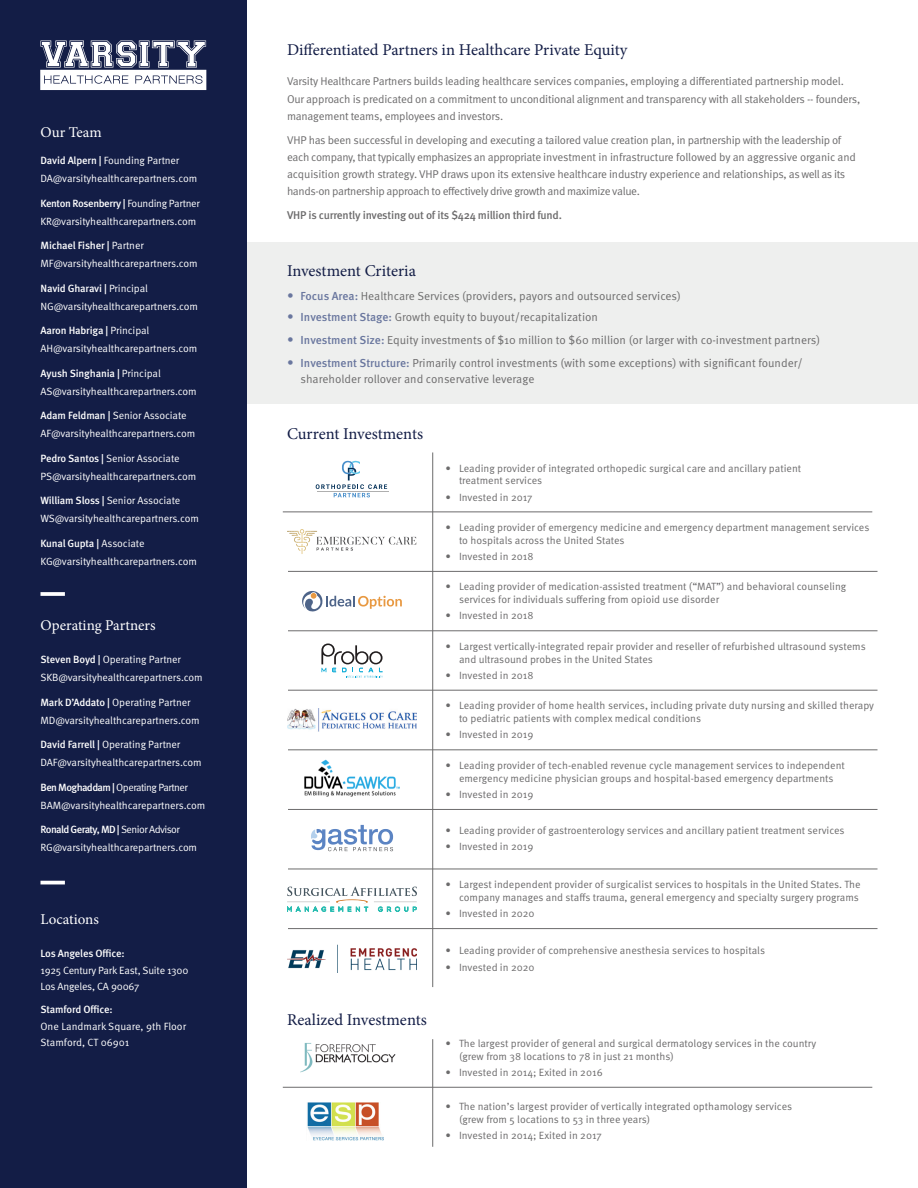
<style>
.page{position:relative;width:918px;height:1188px;background:#fff}
.page>*{position:absolute;margin:0;border:0;box-sizing:border-box;transform-origin:0 0}
.t1{font:16.5px "Minion Pro";color:#131d46}
.t2{font:15px "Minion Pro";color:#fff}
.t3{font:11.7px/16.5px "Meta Pro Norm";color:#6c6b6c}
.t4{font:11.7px "Meta Pro Norm";color:#6c6c6c}
.t5{font:11.25px/17.2px "Meta Pro Norm";letter-spacing:-.02em;color:#6c6b6c}
.t6{font:500 11.25px "Meta Pro";letter-spacing:-.02em;color:#6c6b6c}
.t7{font:10.5px/12.6px "Meta Pro Norm";color:#6c6b6c}
.t8{font:10.5px/18px "Meta Pro Norm";letter-spacing:-.01em;color:#fff}
.s1{font-family:"Meta Pro";font-weight:500}
.s2{font-size:12.75px;color:#69769e}
.s3{font-family:"Meta Pro";font-weight:500;color:#69769e}
</style>
<div class="page">
<div style="left:247px;top:242px;width:671px;height:162px;background:#eeefee"></div>
<div style="left:0;top:0;width:247px;height:1188px;background:#131d46"></div>
<hr style="left:40px;top:881px;width:25px;height:3px;background:#fff">
<svg style="left:40px;top:41px;width:166px;height:49px"></svg>
<svg style="left:40px;top:592px;width:25px;height:4px"></svg>
<svg style="left:316px;top:461px;width:71px;height:36px"></svg>
<hr style="left:317px;top:491px;width:71px;height:1px;background:#afafaf">
<svg style="left:321px;top:644px;width:62px;height:34px"></svg>
<svg style="left:302px;top:591px;width:100px;height:20px"></svg>
<svg style="left:287px;top:529px;width:130px;height:25px"></svg>
<img style="left:287px;top:708px;width:130px;height:23px">
<svg style="left:287px;top:887px;width:130px;height:24px"></svg>
<hr style="left:287px;top:902px;width:43px;height:1px;background:#d2d3d3">
<hr style="left:374px;top:902px;width:43px;height:1px;background:#d2d3d3">
<img style="left:304px;top:760px;width:96px;height:37px">
<svg style="left:311px;top:825px;width:82px;height:26px"></svg>
<img style="left:287px;top:945px;width:130px;height:28px">
<hr style="left:432px;top:452px;width:1px;height:535px;background:#6c6b6c">
<hr style="left:432px;top:1039px;width:1px;height:108px;background:#6c6b6c">
<hr style="left:283px;top:512px;width:589px;height:1px;background:#6c6b6c">
<hr style="left:283px;top:1087px;width:589px;height:1px;background:#6c6b6c">
<hr style="left:288px;top:571px;width:590px;height:1px;background:#6c6b6c">
<hr style="left:288px;top:631px;width:590px;height:1px;background:#6c6b6c">
<hr style="left:288px;top:750px;width:590px;height:1px;background:#6c6b6c">
<hr style="left:288px;top:809px;width:590px;height:1px;background:#6c6b6c">
<hr style="left:288px;top:869px;width:590px;height:1px;background:#6c6b6c">
<hr style="left:288px;top:928px;width:590px;height:1px;background:#6c6b6c">
<hr style="left:288px;top:690px;width:590px;height:1px;background:#6c6b6c">
<img style="left:300px;top:1043px;width:96px;height:30px">
<img style="left:307px;top:1102px;width:77px;height:39px">
<p class="t2" style="left:40px;top:122px;width:63px">Our Team</p>
<p class="t8" style="left:40px;top:151px;width:158px"><span class="s1">David Alpern |</span> Founding Partner<br>DA@varsityhealthcarepartners.com</p>
<p class="t8" style="left:40px;top:193px;width:161px"><span class="s1">Kenton Rosenberry |</span> Founding Partner<br>KR@varsityhealthcarepartners.com</p>
<p class="t8" style="left:40px;top:236px;width:159px"><span class="s1">Michael Fisher |</span> Partner<br>MF@varsityhealthcarepartners.com</p>
<p class="t8" style="left:40px;top:278px;width:159px"><span class="s1">Navid Gharavi |</span> Principal<br>NG@varsityhealthcarepartners.com</p>
<p class="t8" style="left:40px;top:321px;width:158px"><span class="s1">Aaron Habriga |</span> Principal<br>AH@varsityhealthcarepartners.com</p>
<p class="t8" style="left:40px;top:363px;width:158px"><span class="s1">Ayush Singhania |</span> Principal<br>AS@varsityhealthcarepartners.com</p>
<p class="t8" style="left:40px;top:406px;width:156px"><span class="s1">Adam Feldman |</span> Senior Associate<br>AF@varsityhealthcarepartners.com</p>
<p class="t8" style="left:40px;top:448px;width:157px"><span class="s1">Pedro Santos |</span> Senior Associate<br>PS@varsityhealthcarepartners.com</p>
<p class="t8" style="left:40px;top:491px;width:160px"><span class="s1">William Sloss |</span> Senior Associate<br>WS@varsityhealthcarepartners.com</p>
<p class="t8" style="left:40px;top:533px;width:158px"><span class="s1">Kunal Gupta |</span> Associate<br>KG@varsityhealthcarepartners.com</p>
<p class="t2" style="left:40px;top:615px;width:117px">Operating Partners</p>
<p class="t8" style="left:40px;top:650px;width:164px"><span class="s1">Steven Boyd |</span> Operating Partner<br>SKB@varsityhealthcarepartners.com</p>
<p class="t8" style="left:40px;top:692px;width:161px"><span class="s1">Mark D’Addato |</span> Operating Partner<br>MD@varsityhealthcarepartners.com</p>
<p class="t8" style="left:40px;top:735px;width:163px"><span class="s1">David Farrell |</span> Operating Partner<br>DAF@varsityhealthcarepartners.com</p>
<p class="t8" style="left:40px;top:777px;width:166px"><span class="s1">Ben Moghaddam |</span> Operating Partner<br>BAM@varsityhealthcarepartners.com</p>
<p class="t8" style="left:40px;top:820px;width:158px"><span class="s1">Ronald Geraty, MD |</span> Senior Advisor<br>RG@varsityhealthcarepartners.com</p>
<p class="t2" style="left:40px;top:909px;width:60px">Locations</p>
<p class="t8" style="left:40px;top:945px;width:150px;line-height:16.5px"><span class="s1">Los Angeles Office:<br></span>1925 Century Park East, Suite 1300<br>Los Angeles, CA 90067</p>
<p class="t8" style="left:40px;top:1001px;width:147px;line-height:16.5px"><span class="s1">Stamford Office:<br></span>One Landmark Square, 9th Floor<br>Stamford, CT 06901</p>
<p class="t1" style="left:287px;top:38px;width:342px">Differentiated Partners in Healthcare Private Equity</p>
<p class="t5" style="left:287px;top:72px;width:575px">Varsity Healthcare Partners builds leading healthcare services companies, employing a differentiated partnership model.<br>Our approach is predicated on a commitment to unconditional alignment and transparency with all stakeholders -- founders, management teams, employees and investors.</p>
<p class="t5" style="left:287px;top:130px;width:570px">VHP has been successful in developing and executing a tailored value creation plan, in partnership with the leadership of each company, that typically emphasizes an appropriate investment in infrastructure followed by an aggressive organic and acquisition growth strategy. VHP draws upon its extensive healthcare industry experience and relationships, as well as its hands-on partnership approach to effectively drive growth and maximize value.</p>
<p class="t6" style="left:287px;top:206px;width:276px">VHP is currently investing out of its $424 million third fund.</p>
<p class="t1" style="left:287px;top:260px;width:130px">Investment Criteria</p>
<p class="t4" style="left:287px;top:287px;width:395px"><span class="s2">•</span> <span class="s3">Focus Area:</span> Healthcare Services (providers, payors and outsourced services)</p>
<p class="t3" style="left:287px;top:308px;width:312px"><span class="s2">•</span> <span class="s3">Investment Stage:</span> Growth equity to buyout/recapitalization</p>
<p class="t3" style="left:287px;top:331px;width:535px"><span class="s2">•</span> <span class="s3">Investment Size:</span> Equity investments of $10 million to $60 million (or larger with co-investment partners)</p>
<p class="t3" style="left:301px;top:354px;width:504px;text-indent:-13px"><span class="s2">•</span> <span class="s3">Investment Structure:</span> Primarily control investments (with some exceptions) with significant founder/ shareholder rollover and conservative leverage</p>
<p class="t1" style="left:287px;top:423px;width:137px">Current Investments</p>
<p class="t1" style="left:287px;top:1009px;width:141px">Realized Investments</p>
<p class="t7" style="left:459px;top:461px;width:344px;text-indent:-14px">• Leading provider of integrated orthopedic surgical care and ancillary patient treatment services</p>
<p class="t7" style="left:446px;top:490px;width:89px">• Invested in 2017</p>
<p class="t7" style="left:459px;top:521px;width:412px;text-indent:-14px">• Leading provider of emergency medicine and emergency department management services to hospitals across the United States</p>
<p class="t7" style="left:446px;top:550px;width:90px">• Invested in 2018</p>
<p class="t7" style="left:459px;top:580px;width:389px;text-indent:-14px">• Leading provider of medication-assisted treatment (“MAT”) and behavioral counseling services for individuals suffering from opioid use disorder</p>
<p class="t7" style="left:446px;top:609px;width:90px">• Invested in 2018</p>
<p class="t7" style="left:459px;top:639px;width:408px;text-indent:-14px">• Largest vertically-integrated repair provider and reseller of refurbished ultrasound systems and ultrasound probes in the United States</p>
<p class="t7" style="left:446px;top:669px;width:90px">• Invested in 2018</p>
<p class="t7" style="left:459px;top:699px;width:417px;text-indent:-14px">• Leading provider of home health services, including private duty nursing and skilled therapy to pediatric patients with complex medical conditions</p>
<p class="t7" style="left:446px;top:728px;width:89px">• Invested in 2019</p>
<p class="t7" style="left:446px;top:758px;width:401px;text-align:center">• Leading provider of tech-enabled revenue cycle management services to independent emergency medicine physician groups and hospital-based emergency departments</p>
<p class="t7" style="left:446px;top:788px;width:89px">• Invested in 2019</p>
<p class="t7" style="left:446px;top:823px;width:401px">• Leading provider of gastroenterology services and ancillary patient treatment services</p>
<p class="t7" style="left:446px;top:840px;width:89px">• Invested in 2019</p>
<p class="t7" style="left:446px;top:878px;width:417px;text-align:right">• Largest independent provider of surgicalist services to hospitals in the United States. The company manages and staffs trauma, general emergency and specialty surgery programs</p>
<p class="t7" style="left:446px;top:907px;width:91px">• Invested in 2020</p>
<p class="t7" style="left:446px;top:944px;width:321px">• Leading provider of comprehensive anesthesia services to hospitals</p>
<p class="t7" style="left:446px;top:960px;width:91px">• Invested in 2020</p>
<p class="t7" style="left:459px;top:1036px;width:359px;text-indent:-14px">• The largest provider of general and surgical dermatology services in the country (grew from 38 locations to 78 in just 21 months)</p>
<p class="t7" style="left:446px;top:1066px;width:159px">• Invested in 2014; Exited in 2016</p>
<p class="t7" style="left:459px;top:1099px;width:335px;text-indent:-14px">• The nation’s largest provider of vertically integrated opthamology services (grew from 5 locations to 53 in three years)</p>
<p class="t7" style="left:446px;top:1128px;width:158px">• Invested in 2014; Exited in 2017</p>
</div>
